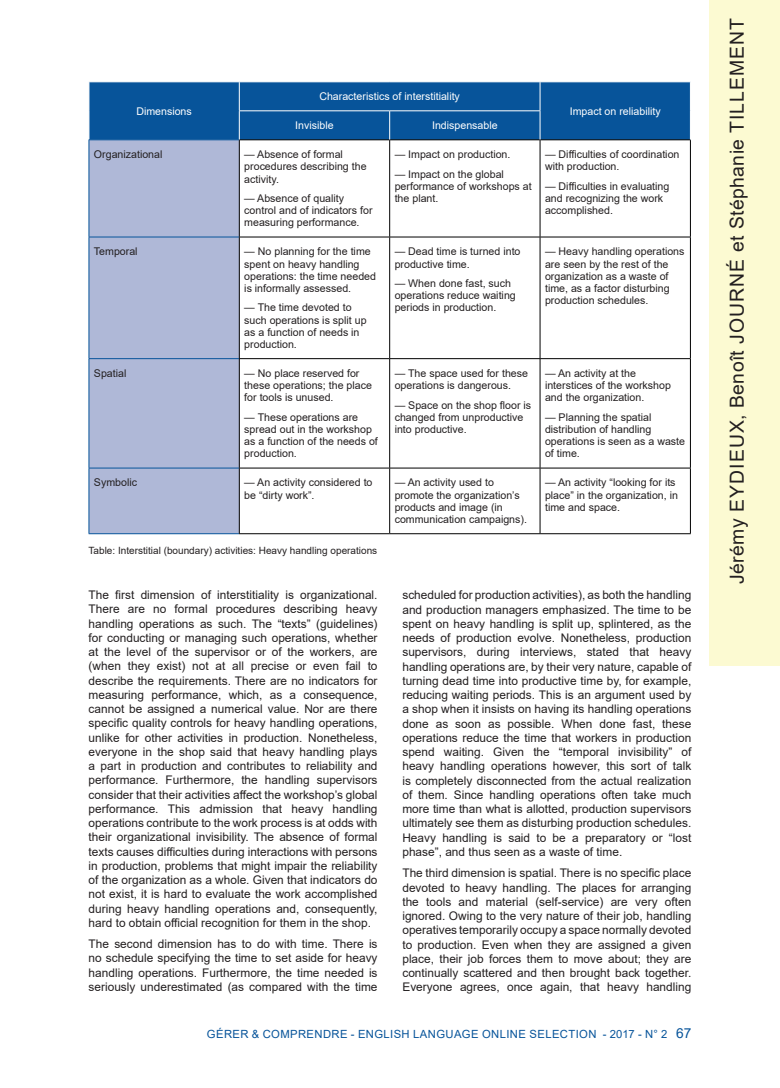
<style>
.page{position:relative;width:780px;height:1088px;background:#fff}
.page>*{position:absolute;margin:0;border:0;box-sizing:border-box;transform-origin:0 0}
.t1{font:19.38px "Arial";letter-spacing:.055em;color:#231f20}
.texte_courant{font:11.88px/14.2px "Arial";color:#231f20;text-align:justify}
.t2{font:11.25px "Arial";letter-spacing:.035em;color:#07549a}
.Titre_2{font:10.62px/12.2px "Arial";color:#231f20}
.Titre_2-2{font:10.62px "Arial";color:#fff}
.légende{font:10px "Arial";color:#231f20}
.s1{font-size:13.75px}
</style>
<div class="page">
<div style="left:709px;top:0;width:71px;height:665px;background:#fcfad2"></div>
<div style="left:90px;top:82px;width:600px;height:57px;background:#07549a"></div>
<div style="left:90px;top:140px;width:149px;height:393px;background:#afb8d7"></div>
<hr style="left:89px;top:140px;width:1px;height:97px;background:#07549a">
<hr style="left:89px;top:237px;width:150px;height:1px;background:#07549a">
<hr style="left:89px;top:237px;width:1px;height:121px;background:#07549a">
<hr style="left:89px;top:358px;width:150px;height:1px;background:#07549a">
<hr style="left:89px;top:359px;width:1px;height:109px;background:#07549a">
<hr style="left:89px;top:468px;width:150px;height:1px;background:#07549a">
<hr style="left:89px;top:468px;width:1px;height:65px;background:#07549a">
<hr style="left:89px;top:533px;width:150px;height:1px;background:#07549a">
<hr style="left:239px;top:139px;width:150px;height:1px;background:#000">
<hr style="left:389px;top:139px;width:151px;height:1px;background:#000">
<hr style="left:540px;top:139px;width:150px;height:1px;background:#000">
<hr style="left:239px;top:237px;width:150px;height:1px;background:#000">
<hr style="left:389px;top:237px;width:151px;height:1px;background:#000">
<hr style="left:540px;top:237px;width:150px;height:1px;background:#000">
<hr style="left:239px;top:358px;width:150px;height:1px;background:#000">
<hr style="left:389px;top:358px;width:151px;height:1px;background:#000">
<hr style="left:540px;top:358px;width:150px;height:1px;background:#000">
<hr style="left:239px;top:468px;width:150px;height:1px;background:#000">
<hr style="left:389px;top:468px;width:151px;height:1px;background:#000">
<hr style="left:540px;top:468px;width:150px;height:1px;background:#000">
<hr style="left:239px;top:533px;width:150px;height:1px;background:#000">
<hr style="left:389px;top:533px;width:151px;height:1px;background:#000">
<hr style="left:540px;top:533px;width:150px;height:1px;background:#000">
<svg style="left:89px;top:82px;width:1px;height:57px"></svg>
<hr style="left:239px;top:140px;width:1px;height:97px;background:#000">
<hr style="left:389px;top:140px;width:1px;height:97px;background:#000">
<hr style="left:539px;top:140px;width:1px;height:97px;background:#000">
<hr style="left:690px;top:140px;width:1px;height:97px;background:#000">
<hr style="left:239px;top:237px;width:1px;height:121px;background:#000">
<hr style="left:389px;top:237px;width:1px;height:121px;background:#000">
<hr style="left:539px;top:237px;width:1px;height:121px;background:#000">
<hr style="left:690px;top:237px;width:1px;height:121px;background:#000">
<hr style="left:239px;top:359px;width:1px;height:109px;background:#000">
<hr style="left:389px;top:359px;width:1px;height:109px;background:#000">
<hr style="left:539px;top:359px;width:1px;height:109px;background:#000">
<hr style="left:690px;top:359px;width:1px;height:109px;background:#000">
<hr style="left:239px;top:468px;width:1px;height:65px;background:#000">
<hr style="left:389px;top:468px;width:1px;height:65px;background:#000">
<hr style="left:539px;top:468px;width:1px;height:65px;background:#000">
<hr style="left:690px;top:468px;width:1px;height:65px;background:#000">
<hr style="left:239px;top:110px;width:150px;height:1px;background:#fff">
<svg style="left:239px;top:82px;width:1px;height:57px"></svg>
<hr style="left:389px;top:110px;width:151px;height:1px;background:#fff">
<svg style="left:389px;top:111px;width:1px;height:28px"></svg>
<svg style="left:539px;top:82px;width:1px;height:57px"></svg>
<hr style="left:89px;top:139px;width:150px;height:1px;background:#07549a">
<p class="Titre_2-2" style="left:136px;top:104px;width:57px">Dimensions</p>
<p class="Titre_2-2" style="left:319px;top:89px;width:142px">Characteristics of interstitiality</p>
<p class="Titre_2-2" style="left:295px;top:118px;width:40px">Invisible</p>
<p class="Titre_2-2" style="left:432px;top:118px;width:67px">Indispensable</p>
<p class="Titre_2" style="left:94px;top:148px;width:70px">Organizational</p>
<p class="Titre_2" style="left:244px;top:148px;width:124px">— Absence of formal procedures describing the activity.</p>
<p class="Titre_2" style="left:244px;top:192px;width:130px">— Absence of quality control and of indicators for measuring performance.</p>
<p class="Titre_2" style="left:94px;top:245px;width:45px">Temporal</p>
<p class="Titre_2" style="left:244px;top:245px;width:133px">— No planning for the time spent on heavy handling operations: the time needed is informally assessed.</p>
<p class="Titre_2" style="left:244px;top:301px;width:124px">— The time devoted to such operations is split up as a function of needs in production.</p>
<p class="Titre_2" style="left:94px;top:367px;width:34px">Spatial</p>
<p class="Titre_2" style="left:244px;top:367px;width:129px">— No place reserved for these operations; the place for tools is unused.</p>
<p class="Titre_2" style="left:244px;top:411px;width:135px">— These operations are spread out in the workshop as a function of the needs of production.</p>
<p class="Titre_2" style="left:394px;top:148px;width:117px">— Impact on production.</p>
<p class="Titre_2" style="left:394px;top:168px;width:138px">— Impact on the global performance of workshops at the plant.</p>
<p class="Titre_2" style="left:394px;top:245px;width:127px">— Dead time is turned into productive time.</p>
<p class="Titre_2" style="left:394px;top:277px;width:123px">— When done fast, such operations reduce waiting periods in production.</p>
<p class="Titre_2" style="left:394px;top:367px;width:135px">— The space used for these operations is dangerous.</p>
<p class="Titre_2" style="left:394px;top:399px;width:138px">— Space on the shop floor is changed from unproductive into productive.</p>
<p class="Titre_2-2" style="left:569px;top:104px;width:92px">Impact on reliability</p>
<p class="Titre_2" style="left:545px;top:148px;width:136px">— Difficulties of coordination with production.</p>
<p class="Titre_2" style="left:545px;top:180px;width:126px">— Difficulties in evaluating and recognizing the work accomplished.</p>
<p class="Titre_2" style="left:545px;top:245px;width:141px">— Heavy handling operations are seen by the rest of the organization as a waste of time, as a factor disturbing production schedules.</p>
<p class="Titre_2" style="left:545px;top:367px;width:127px">— An activity at the interstices of the workshop and the organization.</p>
<p class="Titre_2" style="left:545px;top:411px;width:141px">— Planning the spatial distribution of handling operations is seen as a waste of time.</p>
<p class="Titre_2" style="left:94px;top:476px;width:45px">Symbolic</p>
<p class="Titre_2" style="left:244px;top:476px;width:130px">— An activity considered to be “dirty work”.</p>
<p class="Titre_2" style="left:394px;top:476px;width:134px">— An activity used to promote the organization’s products and image (in communication campaigns).</p>
<p class="Titre_2" style="left:545px;top:476px;width:134px">— An activity “looking for its place” in the organization, in time and space.</p>
<p class="légende" style="left:89px;top:543px;width:290px">Table: Interstitial (boundary) activities: Heavy handling operations</p>
<p class="texte_courant" style="left:89px;top:588px;width:290px">The first dimension of interstitiality is organizational.<br>There are no formal procedures describing heavy handling operations as such. The “texts” (guidelines) for conducting or managing such operations, whether at the level of the supervisor or of the workers, are (when they exist) not at all precise or even fail to describe the requirements. There are no indicators for measuring performance, which, as a consequence, cannot be assigned a numerical value. Nor are there specific quality controls for heavy handling operations, unlike for other activities in production. Nonetheless, everyone in the shop said that heavy handling plays a part in production and contributes to reliability and performance. Furthermore, the handling supervisors consider that their activities affect the workshop’s global performance. This admission that heavy handling operations contribute to the work process is at odds with their organizational invisibility. The absence of formal texts causes difficulties during interactions with persons in production, problems that might impair the reliability of the organization as a whole. Given that indicators do not exist, it is hard to evaluate the work accomplished during heavy handling operations and, consequently, hard to obtain official recognition for them in the shop.</p>
<p class="texte_courant" style="left:89px;top:937px;width:290px">The second dimension has to do with time. There is no schedule specifying the time to set aside for heavy handling operations. Furthermore, the time needed is seriously underestimated (as compared with the time</p>
<p class="texte_courant" style="left:402px;top:588px;width:290px">scheduled for production activities), as both the handling and production managers emphasized. The time to be spent on heavy handling is split up, splintered, as the needs of production evolve. Nonetheless, production supervisors, during interviews, stated that heavy handling operations are, by their very nature, capable of turning dead time into productive time by, for example, reducing waiting periods. This is an argument used by a shop when it insists on having its handling operations done as soon as possible. When done fast, these operations reduce the time that workers in production spend waiting. Given the “temporal invisibility” of heavy handling operations however, this sort of talk is completely disconnected from the actual realization of them. Since handling operations often take much more time than what is allotted, production supervisors ultimately see them as disturbing production schedules.<br>Heavy handling is said to be a preparatory or “lost phase”, and thus seen as a waste of time.</p>
<p class="texte_courant" style="left:402px;top:866px;width:290px">The third dimension is spatial. There is no specific place devoted to heavy handling. The places for arranging the tools and material (self-service) are very often ignored. Owing to the very nature of their job, handling operatives temporarily occupy a space normally devoted to production. Even when they are assigned a given place, their job forces them to move about; they are continually scattered and then brought back together.<br>Everyone agrees, once again, that heavy handling</p>
<p class="t2" style="left:207px;top:1026px;width:486px">GÉRER &amp; COMPRENDRE - ENGLISH LANGUAGE ONLINE SELECTION - 2017 - N° 2 <span class="s1">67</span></p>
<h1 class="t1" style="left:723px;top:584px;width:567px;rotate:-90deg">Jérémy EYDIEUX, Benoît JOURNÉ et Stéphanie TILLEMENT</h1>
</div>
